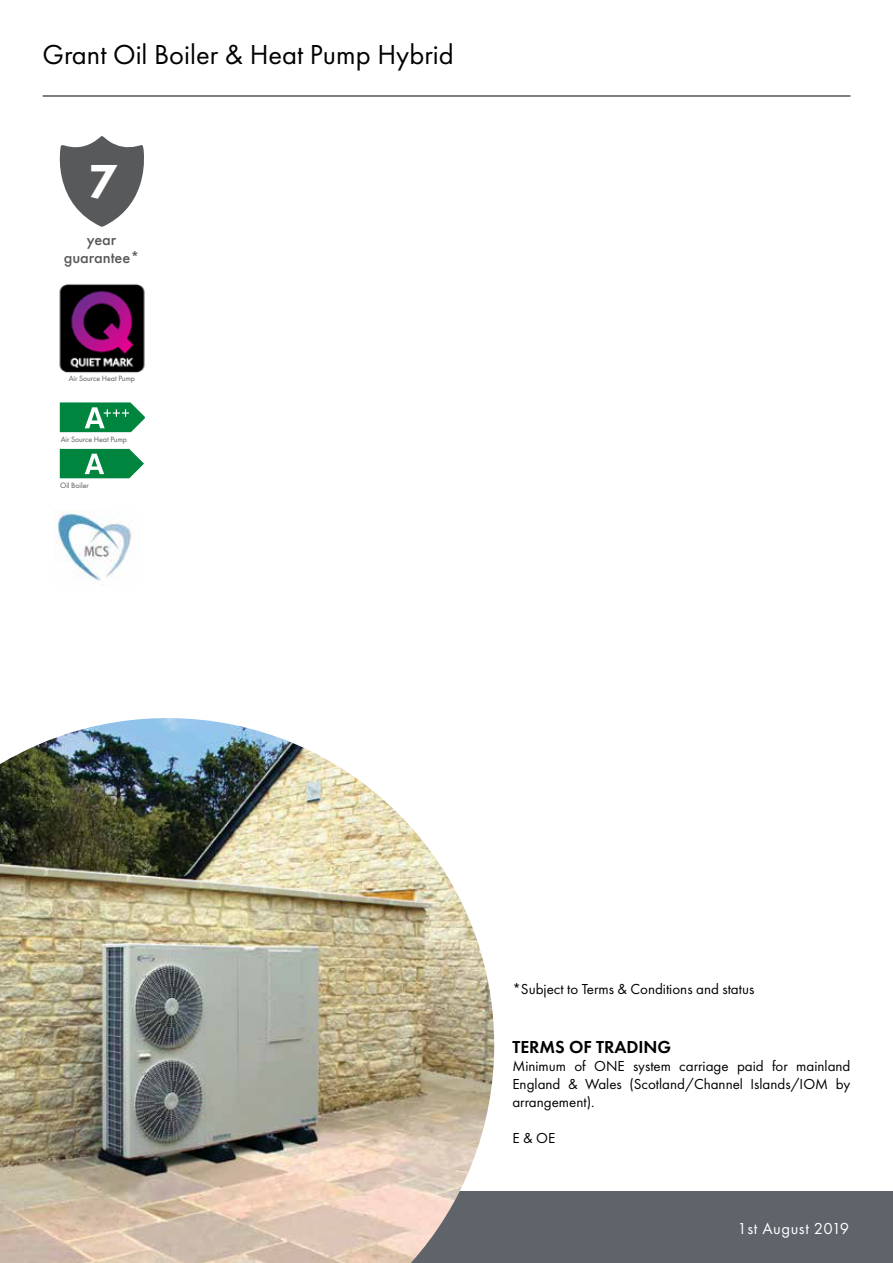
<style>
.page{position:relative;width:893px;height:1263px;background:#fff}
.page>*{position:absolute;margin:0;border:0;box-sizing:border-box;transform-origin:0 0}
.t1{font:800 49.5px "Futura PT";color:#fff}
.t2{font:28.5px "Futura PT";color:#000}
.t3{font:600 18px "Futura PT";color:#000}
.t4{font:16.5px "Futura PT";letter-spacing:.035em;color:#fff}
.t5{font:500 16.35px/17.5px "Futura PT";color:#58595b;text-align:center}
.t6{font:15px/18px "Futura PT";color:#000;text-align:justify}
.t7{font:7.95px "Futura PT";letter-spacing:-.01em;color:#58595b}
</style>
<div class="page">
<div style="left:0;top:1191px;width:893px;height:72px;background:#5f636a"></div>
<hr style="left:43px;top:96px;width:807px;height:1px;background:#000">
<img style="left:0;top:718px;width:494px;height:545px">
<img style="left:59px;top:284px;width:86px;height:89px">
<svg style="left:59px;top:136px;width:85px;height:91px"></svg>
<img style="left:55px;top:510px;width:77px;height:71px">
<svg style="left:60px;top:402px;width:85px;height:30px;background:#309c62"></svg>
<svg style="left:60px;top:449px;width:84px;height:29px;background:#29985d"></svg>
<h2 class="t2" style="left:43px;top:38px;width:413px">Grant Oil Boiler &amp; Heat Pump Hybrid</h2>
<h1 class="t1" style="left:88px;top:150px;width:31px">7</h1>
<p class="t5" style="left:64px;top:231px;width:77px">year guarantee*</p>
<p class="t7" style="left:69px;top:374px;width:68px">Air Source Heat Pump</p>
<p class="t7" style="left:61px;top:435px;width:68px">Air Source Heat Pump</p>
<p class="t7" style="left:60px;top:481px;width:30px">Oil Boiler</p>
<p class="t6" style="left:512px;top:980px;width:243px">*Subject to Terms &amp; Conditions and status</p>
<p class="t3" style="left:512px;top:1036px;width:160px">TERMS OF TRADING</p>
<p class="t6" style="left:512px;top:1057px;width:340px">Minimum of ONE system carriage paid for mainland England &amp; Wales (Scotland/Channel Islands/IOM by arrangement).</p>
<p class="t6" style="left:512px;top:1129px;width:44px">E &amp; OE</p>
<p class="t4" style="left:737px;top:1219px;width:113px">1st August 2019</p>
</div>
